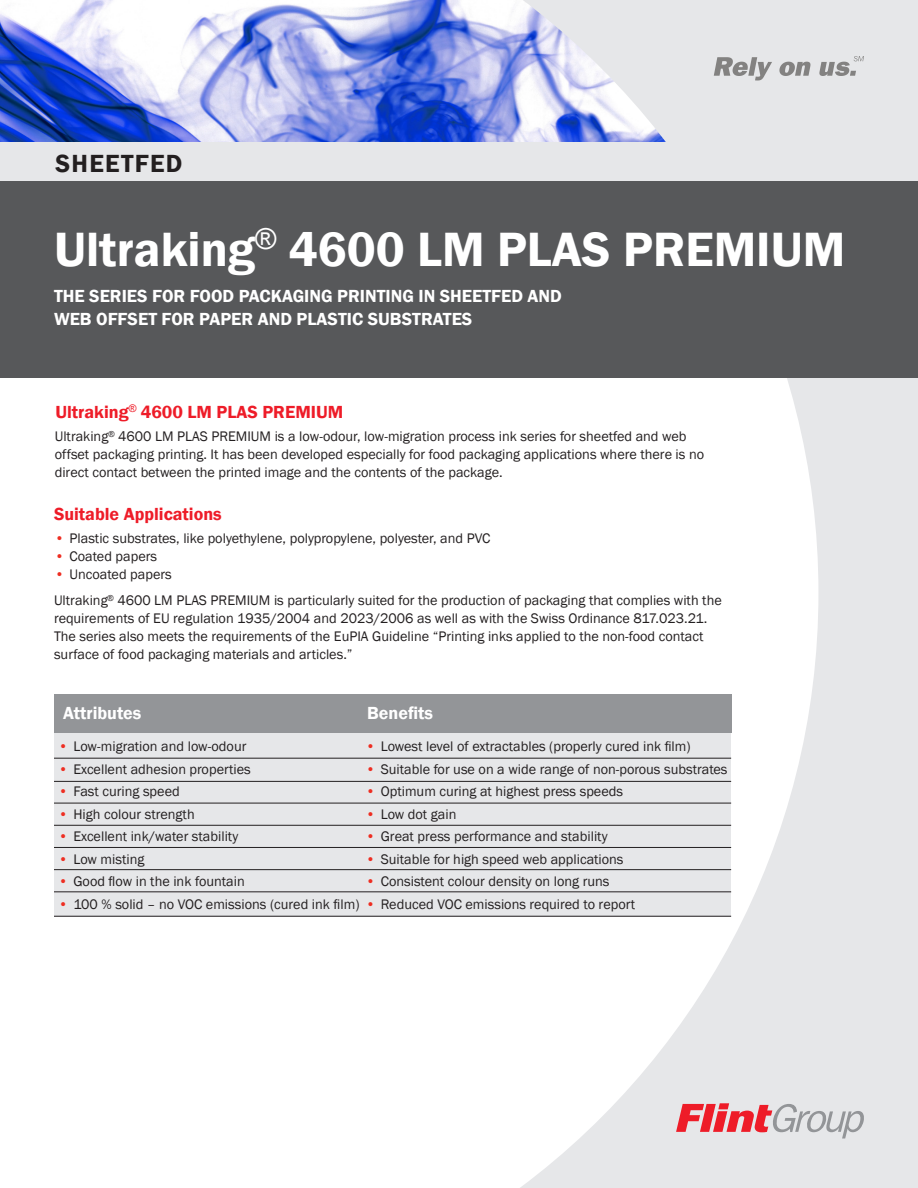
<style>
.page{position:relative;width:918px;height:1188px;background:#fff}
.page>*{position:absolute;margin:0;border:0;box-sizing:border-box;transform-origin:0 0}
.t1{font:600 49.5px "Franklin Gothic";color:#fff}
.t2{font:600 25.5px "Franklin Gothic";letter-spacing:.05em;color:#231f20}
.t3{font:600 18px/22.5px "Franklin Gothic";color:#fff}
.t4{font:600 18px "Franklin Gothic";color:#ee1c28}
.t5{font:14.25px/18px "Franklin Gothic";color:#231f20}
.s1{color:#ee2e22}
</style>
<div class="page">
<img style="left:0;top:0;width:502px;height:143px">
<svg style="left:502px;top:0;width:416px;height:1188px;fill:#e6e7e9"></svg>
<div style="left:54px;top:720px;width:677px;height:196px;background:#e6e7e9"></div>
<div style="left:54px;top:694px;width:677px;height:39px;background:#939598"></div>
<svg style="left:676px;top:1103px;width:188px;height:35px;background:#ddabaf"></svg>
<svg style="left:714px;top:57px;width:58px;height:24px"></svg>
<svg style="left:779px;top:62px;width:31px;height:14px"></svg>
<svg style="left:819px;top:56px;width:45px;height:20px"></svg>
<div style="left:0;top:181px;width:918px;height:197px;background:#57585a"></div>
<div style="left:0;top:143px;width:918px;height:38px;background:#e6e7e9"></div>
<hr style="left:54px;top:891px;width:677px;height:1px;background:#231f20">
<hr style="left:54px;top:758px;width:677px;height:1px;background:#231f20">
<hr style="left:54px;top:781px;width:677px;height:1px;background:#231f20">
<hr style="left:54px;top:803px;width:677px;height:1px;background:#231f20">
<hr style="left:54px;top:825px;width:677px;height:1px;background:#231f20">
<hr style="left:54px;top:847px;width:677px;height:1px;background:#231f20">
<hr style="left:54px;top:869px;width:677px;height:1px;background:#231f20">
<hr style="left:54px;top:916px;width:677px;height:1px;background:#231f20">
<p class="t2" style="left:56px;top:147px;width:128px">SHEETFED</p>
<p class="t1" style="left:54px;top:219px;width:793px">Ultraking<sup>®</sup> 4600 LM PLAS PREMIUM</p>
<p class="t3" style="left:54px;top:285px;width:509px">THE SERIES FOR FOOD PACKAGING PRINTING IN SHEETFED AND<br>WEB OFFSET FOR PAPER AND PLASTIC SUBSTRATES</p>
<p class="t4" style="left:56px;top:401px;width:289px">Ultraking<sup>®</sup> 4600 LM PLAS PREMIUM</p>
<p class="t5" style="left:55px;top:428px;width:651px">Ultraking<sup>®</sup> 4600 LM PLAS PREMIUM is a low-odour, low-migration process ink series for sheetfed and web offset packaging printing. It has been developed especially for food packaging applications where there is no direct contact between the printed image and the contents of the package.</p>
<p class="t4" style="left:54px;top:503px;width:169px">Suitable Applications</p>
<p class="t5" style="left:55px;top:530px;width:437px"><span class="s1">•</span> Plastic substrates, like polyethylene, polypropylene, polyester, and PVC</p>
<p class="t5" style="left:55px;top:548px;width:104px"><span class="s1">•</span> Coated papers</p>
<p class="t5" style="left:55px;top:566px;width:119px"><span class="s1">•</span> Uncoated papers</p>
<p class="t5" style="left:54px;top:592px;width:669px">Ultraking<sup>®</sup> 4600 LM PLAS PREMIUM is particularly suited for the production of packaging that complies with the requirements of EU regulation 1935/2004 and 2023/2006 as well as with the Swiss Ordinance 817.023.21.<br>The series also meets the requirements of the EuPIA Guideline “Printing inks applied to the non-food contact surface of food packaging materials and articles.”</p>
<p class="t3" style="left:63px;top:702px;width:80px">Attributes</p>
<p class="t3" style="left:367px;top:702px;width:67px">Benefits</p>
<p class="t5" style="left:366px;top:738px;width:326px"><span class="s1">•</span> Lowest level of extractables (properly cured ink film)</p>
<p class="t5" style="left:366px;top:760px;width:363px"><span class="s1">•</span> Suitable for use on a wide range of non-porous substrates</p>
<p class="t5" style="left:366px;top:783px;width:259px"><span class="s1">•</span> Optimum curing at highest press speeds</p>
<p class="t5" style="left:366px;top:805px;width:92px"><span class="s1">•</span> Low dot gain</p>
<p class="t5" style="left:366px;top:828px;width:243px"><span class="s1">•</span> Great press performance and stability</p>
<p class="t5" style="left:366px;top:850px;width:259px"><span class="s1">•</span> Suitable for high speed web applications</p>
<p class="t5" style="left:366px;top:873px;width:245px"><span class="s1">•</span> Consistent colour density on long runs</p>
<p class="t5" style="left:58px;top:738px;width:189px"><span class="s1">•</span> Low-migration and low-odour</p>
<p class="t5" style="left:58px;top:760px;width:194px"><span class="s1">•</span> Excellent adhesion properties</p>
<p class="t5" style="left:58px;top:783px;width:123px"><span class="s1">•</span> Fast curing speed</p>
<p class="t5" style="left:58px;top:805px;width:138px"><span class="s1">•</span> High colour strength</p>
<p class="t5" style="left:58px;top:828px;width:181px"><span class="s1">•</span> Excellent ink/water stability</p>
<p class="t5" style="left:58px;top:850px;width:87px"><span class="s1">•</span> Low misting</p>
<p class="t5" style="left:58px;top:873px;width:188px"><span class="s1">•</span> Good flow in the ink fountain</p>
<p class="t5" style="left:58px;top:895px;width:578px"><span class="s1">•</span> 100 % solid – no VOC emissions (cured ink film) <span class="s1">•</span> Reduced VOC emissions required to report</p>
</div>
